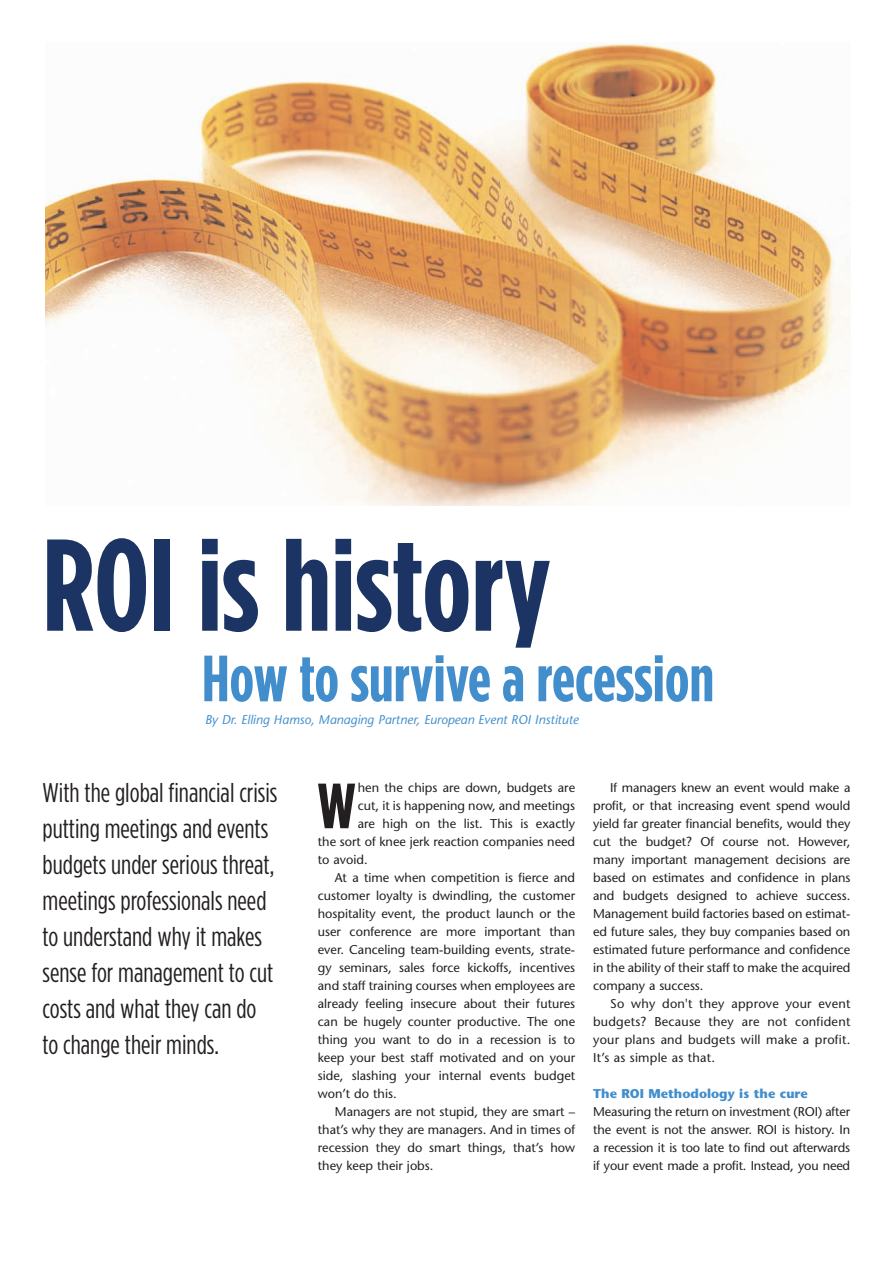
<style>
.page{position:relative;width:893px;height:1263px;background:#fff}
.page>*{position:absolute;margin:0;border:0;box-sizing:border-box;transform-origin:0 0}
.t1{font:700 130.35px "Gotham Condensed";color:#1b3463}
.t2{font:700 65.1px "Gotham Condensed";color:#428ecc}
.t3{font:700 63.6px "Gotham Condensed";color:#231f20}
.t4{font:27px/36px "Gotham Condensed";color:#231f20}
.t5{font:12.75px/18px "Stone Sans";color:#231f20;text-align:justify}
.t6{font:italic 12.75px "Stone Sans";color:#428ecc}
.t7{font:700 12.75px "Stone Sans";color:#428ecc}
</style>
<div class="page">
<img style="left:46px;top:43px;width:804px;height:462px">
<h1 class="t1" style="left:43px;top:509px;width:510px">ROI is history</h1>
<h2 class="t2" style="left:202px;top:641px;width:514px">How to survive a recession</h2>
<p class="t6" style="left:205px;top:715px;width:375px">By Dr. Elling Hamso, Managing Partner, European Event ROI Institute</p>
<h3 class="t4" style="left:43px;top:774px;width:236px">With the global financial crisis putting meetings and events budgets under serious threat, meetings professionals need to understand why it makes sense for management to cut costs and what they can do to change their minds.</h3>
<h3 class="t3" style="left:318px;top:769px;width:39px">W</h3>
<p class="t5" style="left:358px;top:780px;width:219px">hen the chips are down, budgets are</p>
<p class="t5" style="left:358px;top:798px;width:219px">cut, it is happening now, and meetings</p>
<p class="t5" style="left:358px;top:816px;width:219px">are high on the list. This is exactly</p>
<p class="t5" style="left:318px;top:834px;width:259px">the sort of knee jerk reaction companies need</p>
<p class="t5" style="left:318px;top:852px;width:51px">to avoid.</p>
<p class="t5" style="left:335px;top:870px;width:242px">At a time when competition is fierce and</p>
<p class="t5" style="left:318px;top:888px;width:259px">customer loyalty is dwindling, the customer</p>
<p class="t5" style="left:318px;top:906px;width:259px">hospitality event, the product launch or the</p>
<p class="t5" style="left:318px;top:924px;width:259px">user conference are more important than</p>
<p class="t5" style="left:318px;top:942px;width:259px">ever. Canceling team-building events, strate-</p>
<p class="t5" style="left:318px;top:960px;width:259px">gy seminars, sales force kickoffs, incentives</p>
<p class="t5" style="left:318px;top:978px;width:259px">and staff training courses when employees are</p>
<p class="t5" style="left:318px;top:996px;width:259px">already feeling insecure about their futures</p>
<p class="t5" style="left:318px;top:1014px;width:259px">can be hugely counter productive. The one</p>
<p class="t5" style="left:318px;top:1032px;width:259px">thing you want to do in a recession is to</p>
<p class="t5" style="left:318px;top:1050px;width:259px">keep your best staff motivated and on your</p>
<p class="t5" style="left:318px;top:1068px;width:259px">side, slashing your internal events budget</p>
<p class="t5" style="left:318px;top:1086px;width:80px">won’t do this.</p>
<p class="t5" style="left:335px;top:1104px;width:242px">Managers are not stupid, they are smart –</p>
<p class="t5" style="left:318px;top:1122px;width:259px">that’s why they are managers. And in times of</p>
<p class="t5" style="left:318px;top:1140px;width:259px">recession they do smart things, that’s how</p>
<p class="t5" style="left:318px;top:1158px;width:117px">they keep their jobs.</p>
<p class="t5" style="left:593px;top:780px;width:259px;text-indent:17px">If managers knew an event would make a profit, or that increasing event spend would yield far greater financial benefits, would they cut the budget? Of course not. However, many important management decisions are based on estimates and confidence in plans and budgets designed to achieve success.<br>Management build factories based on estimat&shy;ed future sales, they buy companies based on estimated future performance and confidence in the ability of their staff to make the acquired company a success.</p>
<p class="t5" style="left:593px;top:996px;width:259px;text-indent:17px">So why don't they approve your event budgets? Because they are not confident your plans and budgets will make a profit.<br>It’s as simple as that.</p>
<p class="t7" style="left:593px;top:1089px;width:216px">The ROI Methodology is the cure</p>
<p class="t5" style="left:593px;top:1104px;width:259px">Measuring the return on investment (ROI) after the event is not the answer. ROI is history. In a recession it is too late to find out afterwards if your event made a profit. Instead, you need</p>
</div>
